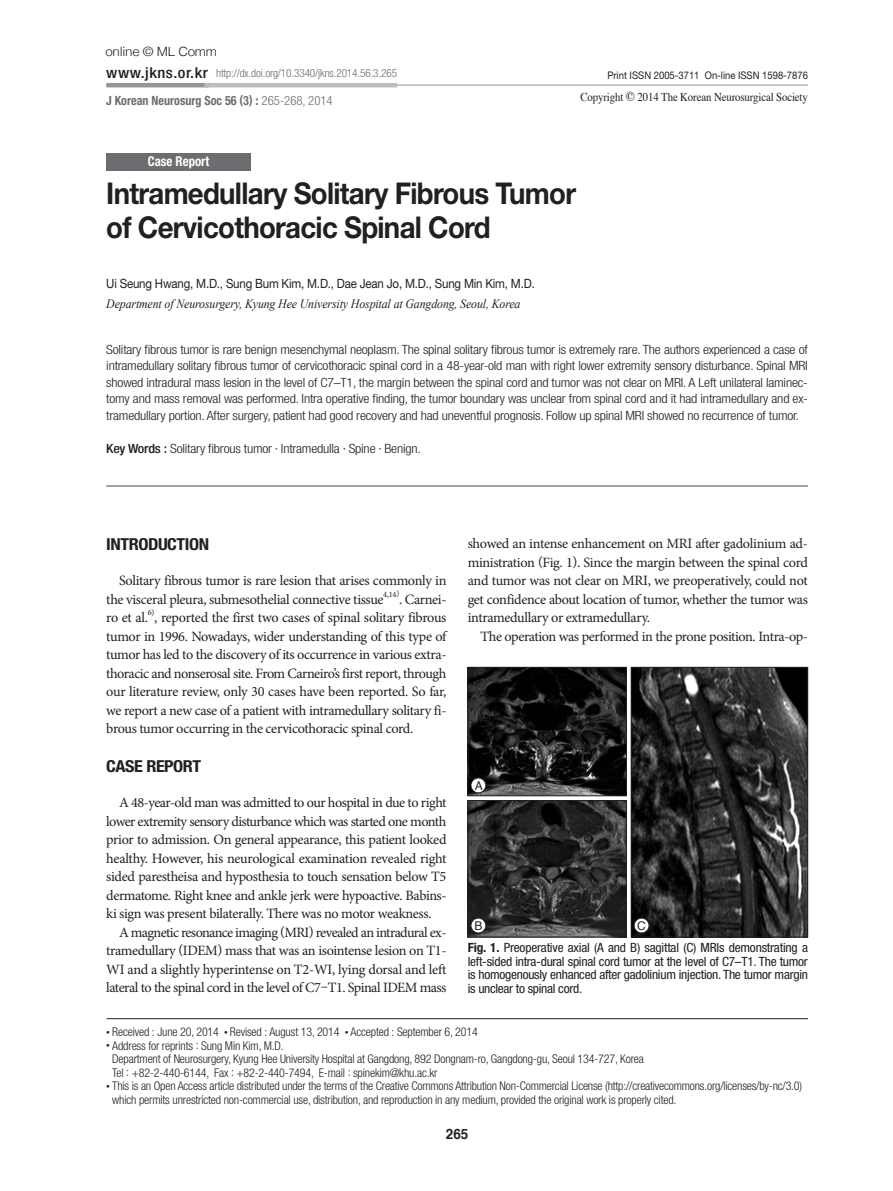
<style>
.page{position:relative;width:893px;height:1191px;background:#fff}
.page>*{position:absolute;margin:0;border:0;box-sizing:border-box;transform-origin:0 0}
.제목_JKNS{font:700 30px/34.5px "Helvetica Neue LT Std";letter-spacing:-.025em;color:#231f20;scale:.92 1}
.큰제목{font:700 condensed 16.5px "Helvetica Neue LT Std";letter-spacing:-.025em;color:#231f20;scale:1.1 1}
.t1{font:500 condensed 15px "Helvetica Neue LT Std";letter-spacing:.03em;color:#231f20;scale:1.1 1}
.본문_JKNS{font:14.25px/18.5px "Minion Pro";letter-spacing:-.03em;color:#231f20;text-align:justify}
.t2{font:700 14.25px "Helvetica";color:#231f20;scale:.95 1}
.t3{font:700 condensed 13.5px "Helvetica Neue LT Std";color:#fff;scale:.95 1}
.영문초록{font:300 condensed 12.75px/16.5px "Helvetica Neue LT Std";letter-spacing:-.015em;color:#231f20;text-align:justify;scale:1.1 1}
.그림제목{font:condensed 12.75px/13.5px "Helvetica Neue LT Std";letter-spacing:-.02em;color:#231f20;text-align:justify;scale:1.05 1}
.저자소속_JKNS{font:italic 12.75px "Times New Roman";letter-spacing:-.01em;color:#231f20;scale:.93 1}
.저자명_JKNS{font:12.75px "Helvetica Neue LT Std";letter-spacing:-.015em;color:#231f20;scale:.9 1}
.t4{font:700 condensed 12.75px "Helvetica Neue LT Std";color:#6c6d70;scale:.95 1}
.t5{font:300 12.75px "Helvetica";letter-spacing:-.02em;color:#231f20;scale:1.05 1}
.저자주소_JKNS{font:300 condensed 12px/13.5px "Helvetica Neue LT Std";letter-spacing:-.015em;color:#231f20}
.t6{font:12px "Times";letter-spacing:-.01em;color:#231f20;scale:.9 1}
.t7{font:12px "Helvetica";color:#231f20}
.t8{font:300 condensed 11.25px "Helvetica Neue LT Std";letter-spacing:-.01em;color:#6c6d70}
.t9{font:10.5px "Helvetica Neue LT Std";color:#231f20;scale:.9 1}
.본문_JKNS-2{font:8.25px "Minion Pro";color:#231f20}
.s1{font-weight:300}
.s2{font-size:13.5px}
.s3{font-weight:500}
.s4{font-weight:700}
.s5{font-size:7.5px}
</style>
<div class="page">
<hr style="left:106px;top:485px;width:702px;height:2px;background:#808285">
<div style="left:106px;top:153px;width:145px;height:17px;background:#6c6d70"></div>
<hr style="left:106px;top:1018px;width:702px;height:1px;background:#231f20">
<hr style="left:106px;top:85px;width:702px;height:1px;background:#939598">
<hr style="left:106px;top:83px;width:103px;height:4px;background:#939598">
<hr style="left:205px;top:83px;width:192px;height:4px;background:#bcbdc0">
<img style="left:470px;top:669px;width:155px;height:125px">
<div style="left:468px;top:667px;width:159px;height:129px;border:1px solid #231f20"></div>
<img style="left:470px;top:802px;width:155px;height:133px">
<div style="left:468px;top:800px;width:159px;height:137px;border:1px solid #231f20"></div>
<img style="left:633px;top:669px;width:173px;height:266px">
<div style="left:631px;top:667px;width:177px;height:270px;border:1px solid #231f20"></div>
<div style="left:471px;top:778px;width:15px;height:15px;background:#fff;border-radius:50%"></div>
<div style="left:471px;top:777px;width:15px;height:16px;border:1px solid #231f20;border-radius:50%"></div>
<div style="left:471px;top:918px;width:15px;height:15px;background:#fff;border-radius:50%"></div>
<div style="left:471px;top:918px;width:15px;height:15px;border:1px solid #231f20;border-radius:50%"></div>
<div style="left:634px;top:918px;width:15px;height:15px;background:#fff;border-radius:50%"></div>
<div style="left:634px;top:918px;width:15px;height:15px;border:1px solid #231f20;border-radius:50%"></div>
<p class="t5" style="left:105px;top:43px;width:108px">online © ML Comm</p>
<p class="t1" style="left:106px;top:64px;width:94px">www.jkns.or.kr</p>
<p class="t9" style="left:607px;top:69px;width:224px">Print ISSN 2005-3711 On-line ISSN 1598-7876</p>
<p class="t8" style="left:216px;top:67px;width:183px">http://dx.doi.org/10.3340/jkns.2014.56.3.265</p>
<p class="t4" style="left:106px;top:92px;width:240px">J Korean Neurosurg Soc 56 (3) : <span class="s1">265-268, 2014</span></p>
<p class="t3" style="left:148px;top:153px;width:66px">Case Report</p>
<p class="t6" style="left:580px;top:85px;width:254px">Copyright <span class="s2">©</span> 2014 The Korean Neurosurgical Society</p>
<p class="제목_JKNS" style="left:106px;top:175px;width:512px">Intramedullary Solitary Fibrous Tumor of Cervicothoracic Spinal Cord</p>
<p class="저자명_JKNS" style="left:106px;top:276px;width:478px">Ui Seung Hwang, M.D., Sung Bum Kim, M.D., Dae Jean Jo, M.D., Sung Min Kim, M.D.</p>
<p class="저자소속_JKNS" style="left:106px;top:294px;width:447px">Department of Neurosurgery, Kyung Hee University Hospital at Gangdong, Seoul, Korea</p>
<p class="영문초록" style="left:106px;top:341px;width:639px">Solitary fibrous tumor is rare benign mesenchymal neoplasm. The spinal solitary fibrous tumor is extremely rare. The authors experienced a case of intramedullary solitary fibrous tumor of cervicothoracic spinal cord in a 48-year-old man with right lower extremity sensory disturbance. Spinal MRI showed intradural mass lesion in the level of C7–T1, the margin between the spinal cord and tumor was not clear on MRI. A Left unilateral laminec&shy;tomy and mass removal was performed. Intra operative finding, the tumor boundary was unclear from spinal cord and it had intramedullary and ex&shy;tramedullary portion. After surgery, patient had good recovery and had uneventful prognosis. Follow up spinal MRI showed no recurrence of tumor.</p>
<p class="영문초록" style="left:106px;top:440px;width:287px"><span class="s3">Key Words :</span> Solitary fibrous tumor · Intramedulla · Spine · Benign.</p>
<p class="큰제목" style="left:106px;top:534px;width:95px">INTRODUCTION</p>
<p class="본문_JKNS" style="left:106px;top:571px;width:342px;text-indent:13px">Solitary fibrous tumor is rare lesion that arises commonly in the visceral pleura, submesothelial connective tissue</p>
<p class="본문_JKNS-2" style="left:383px;top:589px;width:17px">4,14)</p>
<p class="본문_JKNS" style="left:106px;top:590px;width:342px;text-align:right">. Carnei-<br>ro et al. , reported the first two cases of spinal solitary fibrous</p>
<p class="본문_JKNS-2" style="left:148px;top:607px;width:8px">6)</p>
<p class="본문_JKNS" style="left:106px;top:627px;width:342px">tumor in 1996. Nowadays, wider understanding of this type of tumor has led to the discovery of its occurrence in various extra&shy;thoracic and nonserosal site. From Carneiro’s first report, through our literature review, only 30 cases have been reported. So far, we report a new case of a patient with intramedullary solitary fi&shy;brous tumor occurring in the cervicothoracic spinal cord.</p>
<p class="큰제목" style="left:106px;top:756px;width:88px">CASE REPORT</p>
<p class="본문_JKNS" style="left:106px;top:793px;width:342px;text-indent:13px">A 48-year-old man was admitted to our hospital in due to right lower extremity sensory disturbance which was started one month prior to admission. On general appearance, this patient looked healthy. However, his neurological examination revealed right sided parestheisa and hyposthesia to touch sensation below T5 dermatome. Right knee and ankle jerk were hypoactive. Babins&shy;ki sign was present bilaterally. There was no motor weakness.</p>
<p class="본문_JKNS" style="left:106px;top:923px;width:342px;text-indent:13px">A magnetic resonance imaging (MRI) revealed an intradural ex&shy;tramedullary (IDEM) mass that was an isointense lesion on T1- WI and a slightly hyperintense on T2-WI, lying dorsal and left lateral to the spinal cord in the level of C7–T1. Spinal IDEM mass</p>
<p class="본문_JKNS" style="left:468px;top:534px;width:342px">showed an intense enhancement on MRI after gadolinium ad&shy;ministration (Fig. 1). Since the margin between the spinal cord and tumor was not clear on MRI, we preoperatively, could not get confidence about location of tumor, whether the tumor was intramedullary or extramedullary.</p>
<p class="본문_JKNS" style="left:480px;top:627px;width:329px">The operation was performed in the prone position. Intra-op-</p>
<p class="t7" style="left:475px;top:776px;width:10px">A</p>
<p class="t7" style="left:474px;top:916px;width:10px">B</p>
<p class="t7" style="left:637px;top:916px;width:10px">C</p>
<p class="그림제목" style="left:468px;top:941px;width:326px"><span class="s4">Fig. 1.</span> Preoperative axial (A and B) sagittal (C) MRIs demonstrating a left-sided intra-dural spinal cord tumor at the level of C7–T1. The tumor is homogenously enhanced after gadolinium injection. The tumor margin is unclear to spinal cord.</p>
<p class="저자주소_JKNS" style="left:106px;top:1025px;width:373px"><span class="s5">•</span> Received : June 20, 2014 <span class="s5">•</span> Revised : August 13, 2014 <span class="s5">•</span> Accepted : September 6, 2014</p>
<p class="저자주소_JKNS" style="left:106px;top:1038px;width:179px"><span class="s5">•</span> Address for reprints : Sung Min Kim, M.D.</p>
<p class="저자주소_JKNS" style="left:112px;top:1052px;width:533px">Department of Neurosurgery, Kyung Hee University Hospital at Gangdong, 892 Dongnam-ro, Gangdong-gu, Seoul 134-727, Korea</p>
<p class="저자주소_JKNS" style="left:112px;top:1065px;width:327px">Tel : +82-2-440-6144, Fax : +82-2-440-7494, E-mail : spinekim@khu.ac.kr</p>
<p class="저자주소_JKNS" style="left:112px;top:1079px;width:691px;text-indent:-6px"><span class="s5">•</span> This is an Open Access article distributed under the terms of the Creative Commons Attribution Non-Commercial License (http://creativecommons.org/licenses/by-nc/3.0) which permits unrestricted non-commercial use, distribution, and reproduction in any medium, provided the original work is properly cited.</p>
<p class="t2" style="left:446px;top:1123px;width:25px">265</p>
</div>
